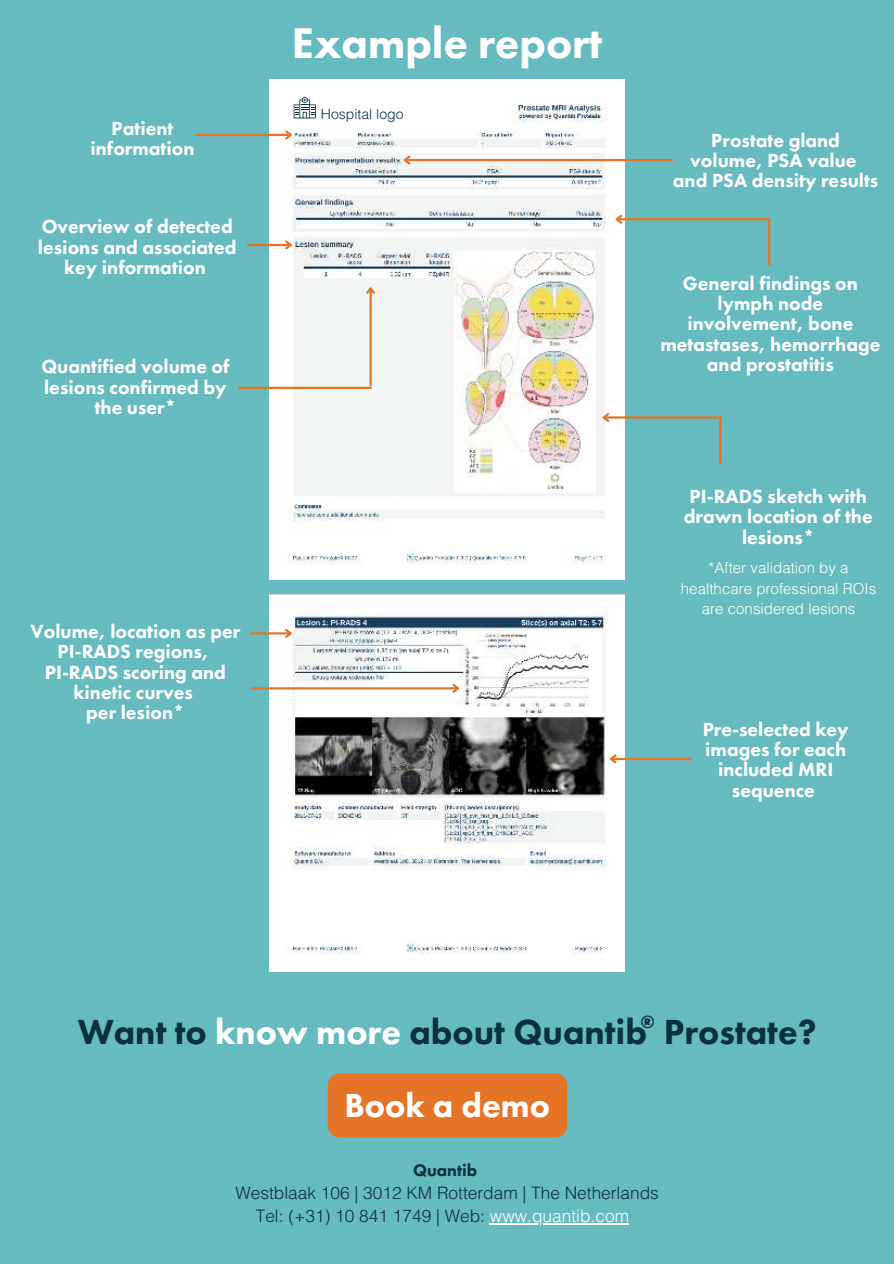
<style>
.page{position:relative;width:894px;height:1264px;background:#fff}
.page>*{position:absolute;margin:0;border:0;box-sizing:border-box;transform-origin:0 0}
.t1{font:800 44.25px "Futura PT";color:#fff}
.t2{font:800 35.85px "Futura PT";color:#08303f}
.t3{font:800 34.35px "Futura PT";color:#fff}
.t4{font:800 19.5px/20.2px "Futura PT";color:#fff;text-align:center}
.t5{font:800 18.15px "Futura PT";color:#08303f}
.t6{font:300 17.25px/23.7px "Helvetica LT Pro";color:#08303f;text-align:center}
.t7{font:800 17.25px "Futura PT";color:#08303f}
.t8{font:300 15.15px/20.2px "Helvetica LT Pro";color:#fff;text-align:center}
.t9{font:300 14.1px "Helvetica LT Pro";color:#08303f}
.s1{color:#fff}
</style>
<div class="page">
<div style="left:0;top:0;width:893px;height:1263px;background:#66bbc0"></div>
<img style="left:270px;top:79px;width:354px;height:500px">
<hr style="left:405px;top:159px;width:266px;height:2px;background:#e57426">
<svg style="left:401px;top:153px;width:11px;height:14px"></svg>
<svg style="left:293px;top:97px;width:23px;height:21px"></svg>
<img style="left:270px;top:594px;width:354px;height:338px">
<hr style="left:196px;top:134px;width:94px;height:2px;background:#e57426">
<svg style="left:283px;top:128px;width:11px;height:13px"></svg>
<hr style="left:248px;top:244px;width:42px;height:2px;background:#e57426">
<svg style="left:283px;top:238px;width:11px;height:13px"></svg>
<hr style="left:611px;top:758px;width:79px;height:2px;background:#e57426">
<svg style="left:607px;top:752px;width:11px;height:13px"></svg>
<hr style="left:251px;top:632px;width:39px;height:2px;background:#e57426">
<svg style="left:283px;top:627px;width:11px;height:13px"></svg>
<hr style="left:252px;top:687px;width:205px;height:2px;background:#e57426">
<svg style="left:450px;top:682px;width:11px;height:13px"></svg>
<hr style="left:489px;top:1223px;width:140px;height:1px;background:#fff">
<div style="left:327px;top:1073px;width:240px;height:64px;background:#e57426;border-radius:12px"></div>
<hr style="left:604px;top:416px;width:114px;height:2px;background:#e57426">
<svg style="left:599px;top:411px;width:12px;height:13px"></svg>
<img style="left:270px;top:932px;width:354px;height:39px">
<hr style="left:369px;top:289px;width:2px;height:96px;background:#e57426">
<svg style="left:364px;top:284px;width:13px;height:12px"></svg>
<hr style="left:239px;top:387px;width:132px;height:2px;background:#e57426">
<hr style="left:617px;top:218px;width:149px;height:2px;background:#e57426">
<svg style="left:612px;top:213px;width:12px;height:13px"></svg>
<hr style="left:719px;top:417px;width:2px;height:45px;background:#e57426">
<hr style="left:768px;top:219px;width:2px;height:45px;background:#e57426">
<h1 class="t1" style="left:292px;top:15px;width:312px">Example report</h1>
<p class="t9" style="left:321px;top:105px;width:84px">Hospital logo</p>
<p class="t4" style="left:90px;top:118px;width:105px">Patient information</p>
<p class="t4" style="left:672px;top:130px;width:207px">Prostate gland volume, PSA value and PSA density results</p>
<p class="t4" style="left:38px;top:216px;width:200px">Overview of detected lesions and associated key information</p>
<p class="t4" style="left:41px;top:356px;width:190px">Quantified volume of lesions confirmed by the user*</p>
<p class="t4" style="left:31px;top:621px;width:211px">Volume, location as per<br>PI-RADS regions,<br>PI-RADS scoring and kinetic curves<br>per lesion*</p>
<p class="t4" style="left:660px;top:273px;width:221px">General findings on lymph node involvement, bone metastases, hemorrhage and prostatitis</p>
<p class="t4" style="left:683px;top:486px;width:190px">PI-RADS sketch with drawn location of the lesions*</p>
<p class="t8" style="left:680px;top:557px;width:197px">*After validation by a healthcare professional ROIs are considered lesions</p>
<p class="t4" style="left:702px;top:719px;width:147px">Pre-selected key images for each included MRI sequence</p>
<p class="t5" style="left:640px;top:1010px;width:15px">®</p>
<h2 class="t2" style="left:78px;top:1009px;width:740px">Want to <span class="s1">know more</span> about Quantib Prostate?</h2>
<h3 class="t3" style="left:344px;top:1083px;width:207px">Book a demo</h3>
<p class="t7" style="left:413px;top:1159px;width:66px">Quantib</p>
<p class="t6" style="left:235px;top:1180px;width:425px">Westblaak 106 | 3012 KM Rotterdam | The Netherlands<br>Tel: (+31) 10 841 1749 | Web: <span class="s1">www.quantib.com</span></p>
</div>
